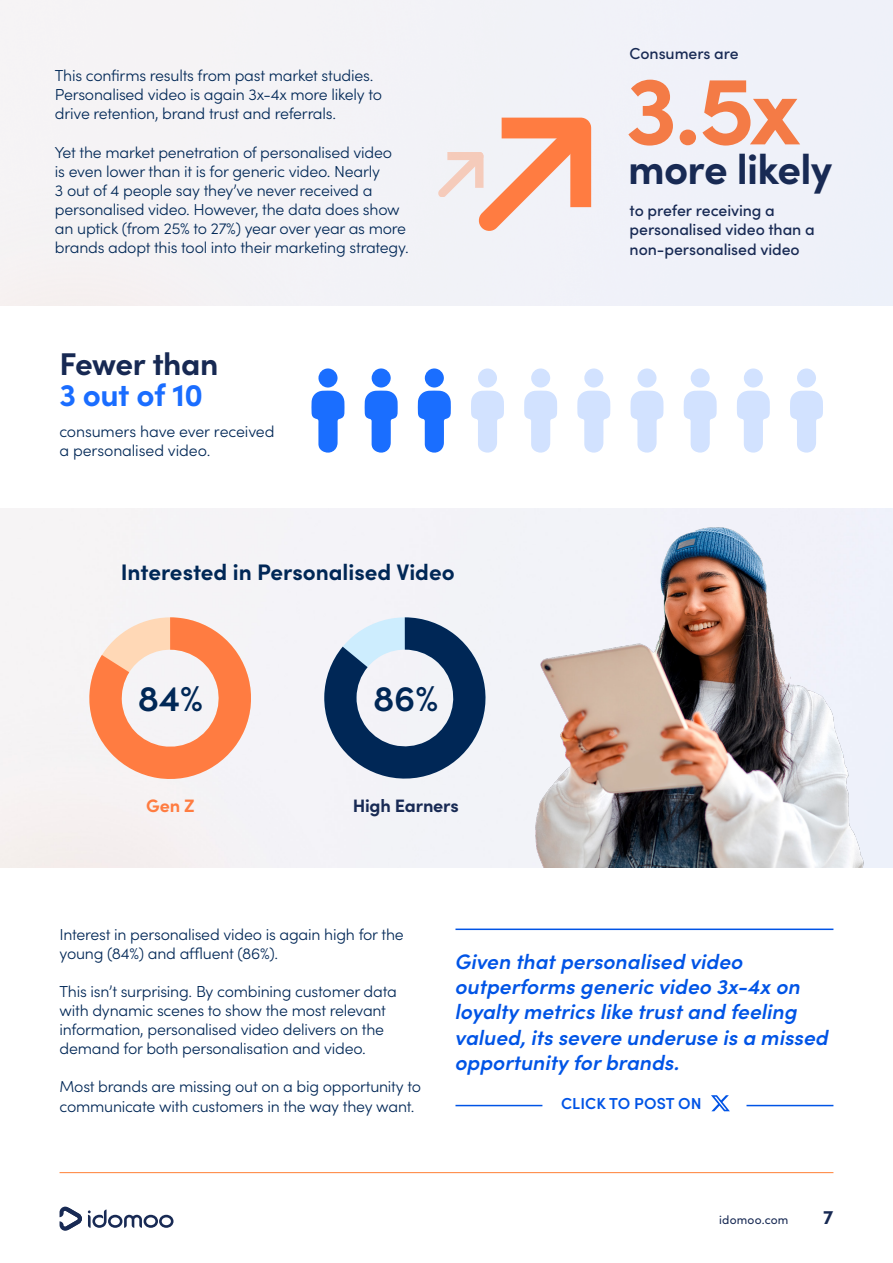
<style>
.page{position:relative;width:893px;height:1263px;background:#fff}
.page>*{position:absolute;margin:0;border:0;box-sizing:border-box;transform-origin:0 0}
.t1{font:700 97.5px "Sofia Pro";color:#f47b46}
.t2{font:700 42px "Sofia Pro";letter-spacing:-.015em;color:#182a54}
.t3{font:600 36px "Sofia Pro";color:#002756}
.t4{font:700 31.5px "Sofia Pro";letter-spacing:-.02em;color:#172953}
.t5{font:700 31.5px "Sofia Pro";letter-spacing:-.015em;color:#1a6dff}
.t6{font:700 22.5px "Sofia Pro";color:#002756}
.t7{font:italic 600 21px/25.2px "Sofia Pro";color:#0054e6}
.t8{font:700 19.5px "Sofia Pro";color:#172953}
.t9{font:700 18px "Sofia Pro";letter-spacing:-.01em;color:#182a54}
.t10{font:700 18px "Sofia Pro";color:#ff7c41}
.t11{font:300 15.9px/19px "Sofia Pro";letter-spacing:-.015em;color:#002756}
.t12{font:500 15.9px/19px "Sofia Pro";letter-spacing:-.005em;color:#182a54}
.t13{font:600 15.9px "Sofia Pro";letter-spacing:.01em;color:#0054e6}
.t14{font:12px "Sofia Pro";letter-spacing:.015em;color:#172953}
</style>
<div class="page">
<div style="left:0;top:508px;width:419px;height:359px;background:#f4f3f6"></div>
<img style="left:419px;top:508px;width:474px;height:359px">
<hr style="left:455px;top:1105px;width:87px;height:1px;background:#0054e6">
<hr style="left:746px;top:1105px;width:87px;height:1px;background:#0054e6">
<svg style="left:711px;top:1095px;width:19px;height:16px"></svg>
<hr style="left:455px;top:928px;width:378px;height:2px;background:#0054e6">
<svg style="left:324px;top:617px;width:164px;height:161px"></svg>
<svg style="left:88px;top:617px;width:165px;height:163px"></svg>
<svg style="left:311px;top:391px;width:33px;height:62px"></svg>
<div style="left:318px;top:368px;width:20px;height:20px;background:#1a6eff;border-radius:50%"></div>
<svg style="left:365px;top:391px;width:33px;height:62px"></svg>
<div style="left:372px;top:368px;width:19px;height:20px;background:#1a6eff;border-radius:50%"></div>
<svg style="left:418px;top:391px;width:33px;height:62px"></svg>
<div style="left:425px;top:368px;width:19px;height:20px;background:#1a6eff;border-radius:50%"></div>
<svg style="left:471px;top:391px;width:33px;height:62px"></svg>
<div style="left:478px;top:368px;width:19px;height:20px;background:#d2e2ff;border-radius:50%"></div>
<svg style="left:524px;top:391px;width:33px;height:62px"></svg>
<svg style="left:531px;top:368px;width:19px;height:20px"></svg>
<svg style="left:577px;top:391px;width:33px;height:62px"></svg>
<svg style="left:584px;top:368px;width:19px;height:20px"></svg>
<svg style="left:630px;top:391px;width:33px;height:62px"></svg>
<svg style="left:637px;top:368px;width:20px;height:20px"></svg>
<svg style="left:684px;top:391px;width:33px;height:62px"></svg>
<svg style="left:691px;top:368px;width:19px;height:20px"></svg>
<svg style="left:737px;top:391px;width:33px;height:62px"></svg>
<svg style="left:744px;top:368px;width:19px;height:20px"></svg>
<svg style="left:790px;top:391px;width:33px;height:62px"></svg>
<div style="left:797px;top:368px;width:19px;height:20px;background:#d2e2ff;border-radius:50%"></div>
<svg style="left:438px;top:118px;width:154px;height:114px"></svg>
<svg style="left:60px;top:1206px;width:22px;height:25px"></svg>
<svg style="left:88px;top:1209px;width:86px;height:19px"></svg>
<hr style="left:60px;top:1172px;width:773px;height:1px;background:#ff8136">
<p class="t11" style="left:55px;top:65px;width:329px">This confirms results from past market studies.<br>Personalised video is again 3x-4x more likely to drive retention, brand trust and referrals.</p>
<p class="t11" style="left:55px;top:142px;width:355px">Yet the market penetration of personalised video<br>is even lower than it is for generic video. Nearly<br>3 out of 4 people say they’ve never received a personalised video. However, the data does show an uptick (from 25% to 27%) year over year as more brands adopt this tool into their marketing strategy.</p>
<h3 class="t4" style="left:59px;top:340px;width:160px">Fewer than</h3>
<h3 class="t5" style="left:59px;top:371px;width:145px">3 out of 10</h3>
<p class="t11" style="left:59px;top:420px;width:217px">consumers have ever received a personalised video.</p>
<h3 class="t6" style="left:121px;top:555px;width:335px">Interested in Personalised Video</h3>
<h3 class="t3" style="left:138px;top:672px;width:67px">84%</h3>
<h3 class="t3" style="left:373px;top:671px;width:67px">86%</h3>
<p class="t10" style="left:146px;top:792px;width:50px">Gen Z</p>
<p class="t9" style="left:353px;top:792px;width:108px">High Earners</p>
<p class="t12" style="left:630px;top:43px;width:111px">Consumers are</p>
<h1 class="t1" style="left:626px;top:35px;width:176px">3.5x</h1>
<h2 class="t2" style="left:628px;top:137px;width:206px">more likely</h2>
<p class="t12" style="left:630px;top:200px;width:187px">to prefer receiving a personalised video than a non-personalised video</p>
<p class="t11" style="left:60px;top:924px;width:346px">Interest in personalised video is again high for the young (84%) and affluent (86%).</p>
<p class="t11" style="left:60px;top:981px;width:339px">This isn’t surprising. By combining customer data with dynamic scenes to show the most relevant information, personalised video delivers on the demand for both personalisation and video.</p>
<p class="t11" style="left:60px;top:1076px;width:363px">Most brands are missing out on a big opportunity to communicate with customers in the way they want.</p>
<h3 class="t7" style="left:455px;top:947px;width:375px">Given that personalised video outperforms generic video 3x-4x on loyalty metrics like trust and feeling valued, its severe underuse is a missed opportunity for brands.</h3>
<p class="t13" style="left:561px;top:1091px;width:142px">CLICK TO POST ON</p>
<p class="t14" style="left:719px;top:1211px;width:71px">idomoo.com</p>
<p class="t8" style="left:823px;top:1202px;width:12px">7</p>
</div>
